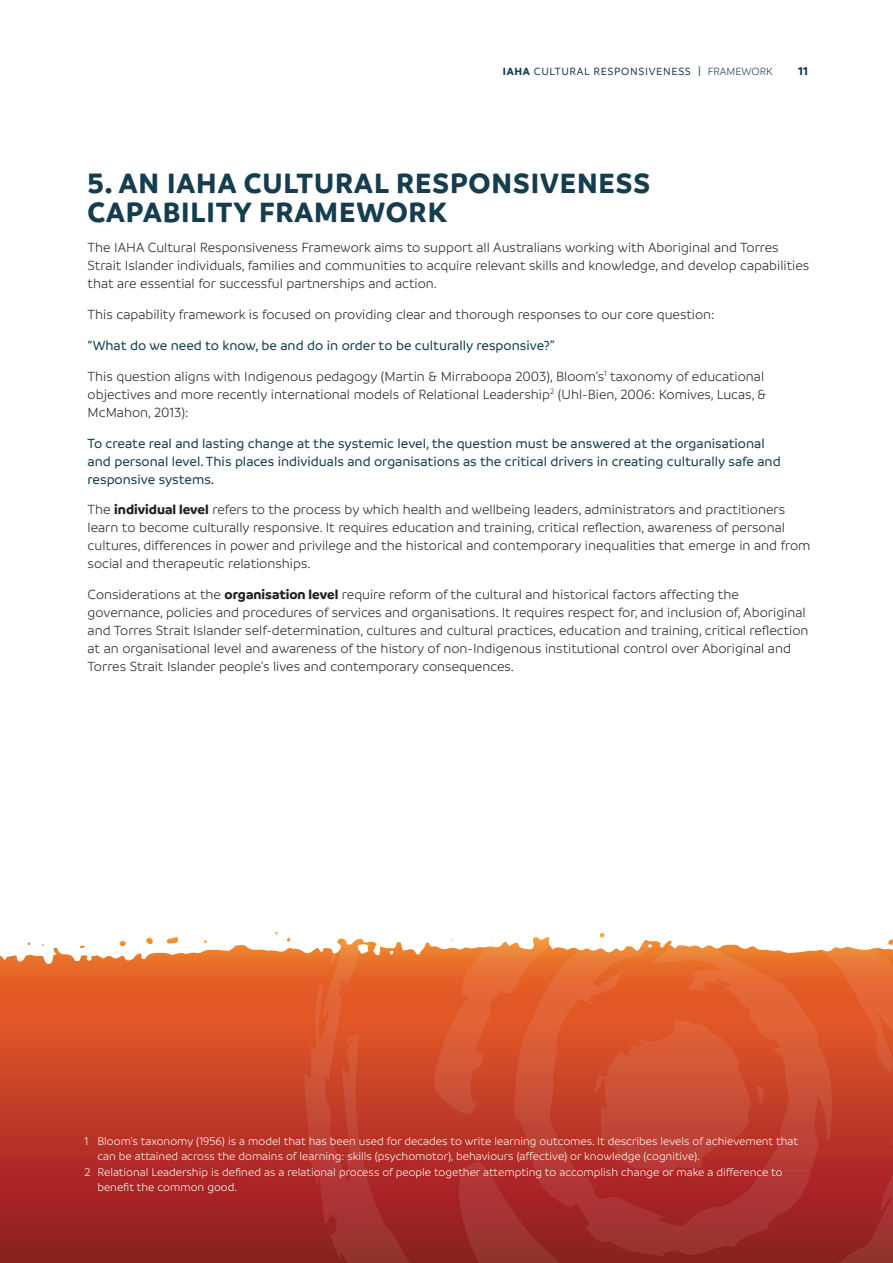
<style>
.page{position:relative;width:893px;height:1263px;background:#fff}
.page>*{position:absolute;margin:0;border:0;box-sizing:border-box;transform-origin:0 0}
.t1{font:700 30px/28.5px "Branding";letter-spacing:.03em;color:#153d4e}
.t2{font:300 14.25px/18px "Branding";color:#231f20}
.t3{font:500 14.25px/18px "Branding";color:#153d4e}
.t4{font:300 12px "Branding";color:#fff}
.t5{font:700 12px "Branding";color:#153d4e}
.t6{font:500 11.25px "Branding";letter-spacing:.06em;color:#153d4e}
.s1{font-weight:700}
.s2{font-weight:300}
.s3{font-weight:500;color:#153d4e}
</style>
<div class="page">
<div style="left:0;top:933px;width:893px;height:330px;background:linear-gradient(to bottom,#f96b2a,#8f1721)"></div>
<svg style="left:0;top:932px;width:304px;height:32px"></svg>
<svg style="left:304px;top:933px;width:92px;height:330px;background:#c54e35"></svg>
<svg style="left:396px;top:933px;width:497px;height:330px;background:#c54e35"></svg>
<p class="t6" style="left:503px;top:66px;width:271px"><span class="s1">IAHA</span> CULTURAL RESPONSIVENESS | <span class="s2">FRAMEWORK</span></p>
<p class="t5" style="left:798px;top:64px;width:11px">11</p>
<h1 class="t1" style="left:88px;top:169px;width:564px">5. AN IAHA CULTURAL RESPONSIVENESS<br>CAPABILITY FRAMEWORK</h1>
<p class="t2" style="left:88px;top:239px;width:723px">The IAHA Cultural Responsiveness Framework aims to support all Australians working with Aboriginal and Torres<br>Strait Islander individuals, families and communities to acquire relevant skills and knowledge, and develop capabilities that are essential for successful partnerships and action.</p>
<p class="t2" style="left:88px;top:306px;width:629px">This capability framework is focused on providing clear and thorough responses to our core question:</p>
<p class="t2" style="left:88px;top:330px;width:678px;line-height:30.8px"><span class="s3">“What do we need to know, be and do in order to be culturally responsive?”<br></span>This question aligns with Indigenous pedagogy (Martin &amp; Mirraboopa 2003), Bloom’s<sup>1</sup> taxonomy of educational</p>
<p class="t2" style="left:88px;top:385px;width:680px">objectives and more recently international models of Relational Leadership<sup>2</sup> (Uhl-Bien, 2006: Komives, Lucas, &amp;<br>McMahon, 2013):</p>
<p class="t3" style="left:88px;top:434px;width:695px">To create real and lasting change at the systemic level, the question must be answered at the organisational and personal level. This places individuals and organisations as the critical drivers in creating culturally safe and responsive systems.</p>
<p class="t2" style="left:88px;top:501px;width:724px">The <span class="s1">individual level</span> refers to the process by which health and wellbeing leaders, administrators and practitioners learn to become culturally responsive. It requires education and training, critical reflection, awareness of personal cultures, differences in power and privilege and the historical and contemporary inequalities that emerge in and from social and therapeutic relationships.</p>
<p class="t2" style="left:88px;top:585px;width:722px">Considerations at the <span class="s1">organisation level</span> require reform of the cultural and historical factors affecting the governance, policies and procedures of services and organisations. It requires respect for, and inclusion of, Aboriginal and Torres Strait Islander self-determination, cultures and cultural practices, education and training, critical reflection at an organisational level and awareness of the history of non-Indigenous institutional control over Aboriginal and Torres Strait Islander people’s lives and contemporary consequences.</p>
<p class="t4" style="left:85px;top:1135px;width:715px">1 Bloom’s taxonomy (1956) is a model that has been used for decades to write learning outcomes. It describes levels of achievement that</p>
<p class="t4" style="left:97px;top:1150px;width:604px">can be attained across the domains of learning: skills (psychomotor), behaviours (affective) or knowledge (cognitive).</p>
<p class="t4" style="left:85px;top:1165px;width:700px">2 Relational Leadership is defined as a relational process of people together attempting to accomplish change or make a difference to</p>
<p class="t4" style="left:97px;top:1180px;width:141px">benefit the common good.</p>
</div>
